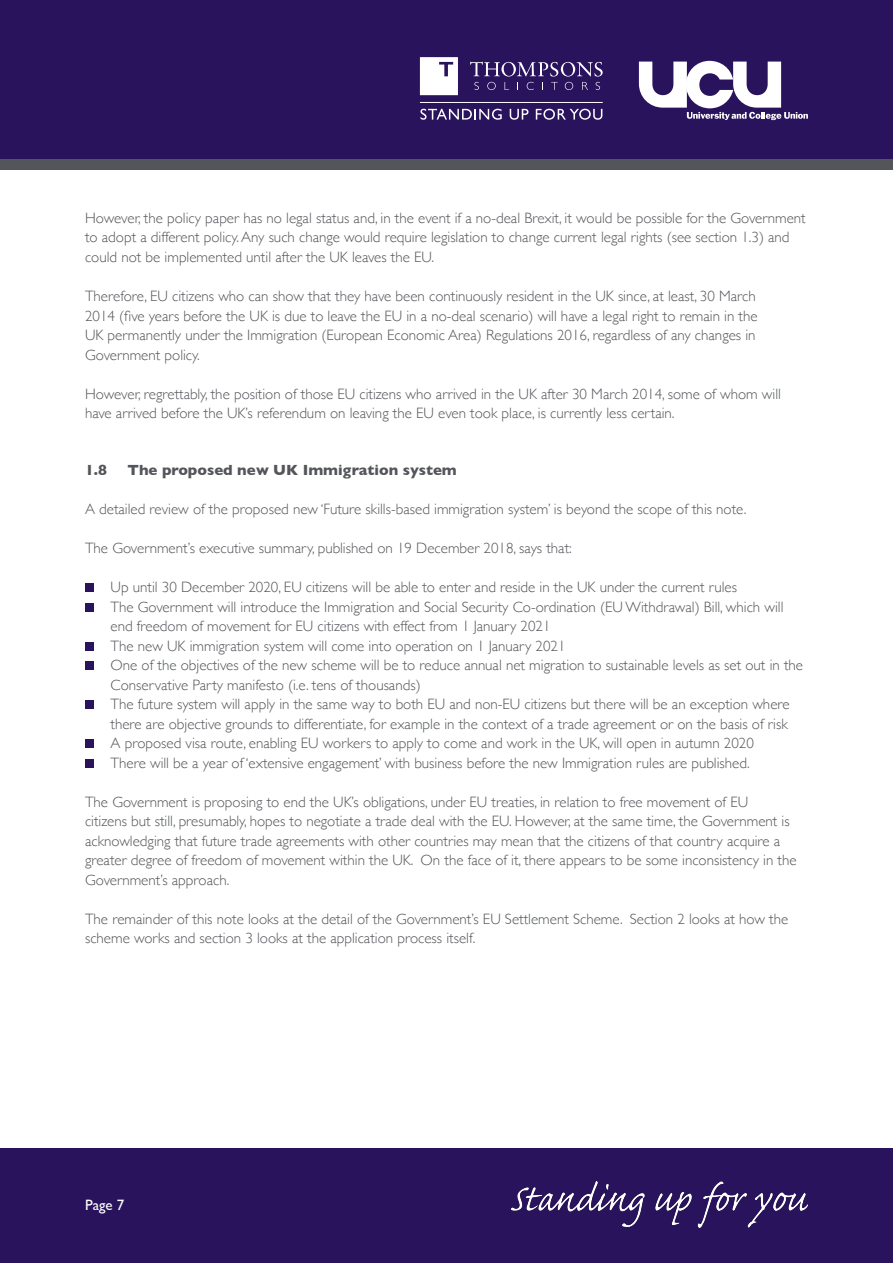
<style>
.page{position:relative;width:893px;height:1263px;background:#fff}
.page>*{position:absolute;margin:0;border:0;box-sizing:border-box;transform-origin:0 0}
.Body_Copy{font:300 15px/19.5px "Gill Sans";color:#54555a}
.Body_Bullets{font:300 15px/19.5px "Gill Sans";color:#54555a}
.Sub_Heading{font:700 15px "Gill Sans";color:#54555a}
.t1{font:15px "Gill Sans";color:#fff}
</style>
<div class="page">
<div style="left:0;top:0;width:893px;height:170px;background:#29135d"></div>
<div style="left:0;top:1148px;width:893px;height:115px;background:#29135d"></div>
<svg style="left:470px;top:62px;width:133px;height:28px"></svg>
<svg style="left:420px;top:57px;width:38px;height:38px"></svg>
<hr style="left:420px;top:102px;width:183px;height:1px;background:#fff">
<svg style="left:420px;top:109px;width:82px;height:11px"></svg>
<svg style="left:510px;top:109px;width:18px;height:11px"></svg>
<svg style="left:536px;top:109px;width:66px;height:11px"></svg>
<svg style="left:639px;top:61px;width:169px;height:59px"></svg>
<div style="left:0;top:159px;width:893px;height:11px;background:#54555a"></div>
<img style="left:512px;top:1182px;width:296px;height:45px">
<div style="left:85px;top:583px;width:9px;height:9px;background:#29135d"></div>
<div style="left:85px;top:603px;width:9px;height:8px;background:#29135d"></div>
<div style="left:85px;top:642px;width:9px;height:8px;background:#29135d"></div>
<div style="left:85px;top:661px;width:9px;height:9px;background:#29135d"></div>
<div style="left:85px;top:700px;width:9px;height:9px;background:#29135d"></div>
<div style="left:85px;top:739px;width:9px;height:9px;background:#29135d"></div>
<div style="left:85px;top:759px;width:9px;height:8px;background:#29135d"></div>
<p class="Body_Copy" style="left:85px;top:208px;width:722px">However, the policy paper has no legal status and, in the event if a no-deal Brexit, it would be possible for the Government to adopt a different policy. Any such change would require legislation to change current legal rights (see section 1.3) and could not be implemented until after the UK leaves the EU.</p>
<p class="Body_Copy" style="left:85px;top:286px;width:674px">Therefore, EU citizens who can show that they have been continuously resident in the UK since, at least, 30 March 2014 (five years before the UK is due to leave the EU in a no-deal scenario) will have a legal right to remain in the UK permanently under the Immigration (European Economic Area) Regulations 2016, regardless of any changes in Government policy.</p>
<p class="Body_Copy" style="left:85px;top:383px;width:697px">However, regrettably, the position of those EU citizens who arrived in the UK after 30 March 2014, some of whom will have arrived before the UK’s referendum on leaving the EU even took place, is currently less certain.</p>
<p class="Sub_Heading" style="left:85px;top:458px;width:24px">1.8</p>
<p class="Sub_Heading" style="left:128px;top:458px;width:331px">The proposed new UK Immigration system</p>
<p class="Body_Copy" style="left:85px;top:499px;width:663px">A detailed review of the proposed new ‘Future skills-based immigration system’ is beyond the scope of this note.</p>
<p class="Body_Copy" style="left:85px;top:538px;width:488px">The Government’s executive summary, published on 19 December 2018, says that:</p>
<p class="Body_Bullets" style="left:111px;top:577px;width:628px">Up until 30 December 2020, EU citizens will be able to enter and reside in the UK under the current rules</p>
<p class="Body_Bullets" style="left:111px;top:596px;width:674px">The Government will introduce the Immigration and Social Security Co-ordination (EU Withdrawal) Bill, which will end freedom of movement for EU citizens with effect from 1 January 2021</p>
<p class="Body_Bullets" style="left:111px;top:635px;width:457px">The new UK immigration system will come into operation on 1 January 2021</p>
<p class="Body_Bullets" style="left:111px;top:655px;width:694px">One of the objectives of the new scheme will be to reduce annual net migration to sustainable levels as set out in the<br>Conservative Party manifesto (i.e. tens of thousands)</p>
<p class="Body_Bullets" style="left:111px;top:694px;width:681px">The future system will apply in the same way to both EU and non-EU citizens but there will be an exception where there are objective grounds to differentiate, for example in the context of a trade agreement or on the basis of risk</p>
<p class="Body_Bullets" style="left:111px;top:733px;width:645px">A proposed visa route, enabling EU workers to apply to come and work in the UK, will open in autumn 2020</p>
<p class="Body_Bullets" style="left:111px;top:752px;width:641px">There will be a year of ‘extensive engagement’ with business before the new Immigration rules are published.</p>
<p class="Body_Copy" style="left:85px;top:791px;width:713px">The Government is proposing to end the UK’s obligations, under EU treaties, in relation to free movement of EU<br>citizens but still, presumably, hopes to negotiate a trade deal with the EU. However, at the same time, the Government is acknowledging that future trade agreements with other countries may mean that the citizens of that country acquire a greater degree of freedom of movement within the UK. On the face of it, there appears to be some inconsistency in the Government’s approach.</p>
<p class="Body_Copy" style="left:85px;top:908px;width:705px">The remainder of this note looks at the detail of the Government’s EU Settlement Scheme. Section 2 looks at how the scheme works and section 3 looks at the application process itself.</p>
<p class="t1" style="left:85px;top:1196px;width:41px">Page 7</p>
</div>
